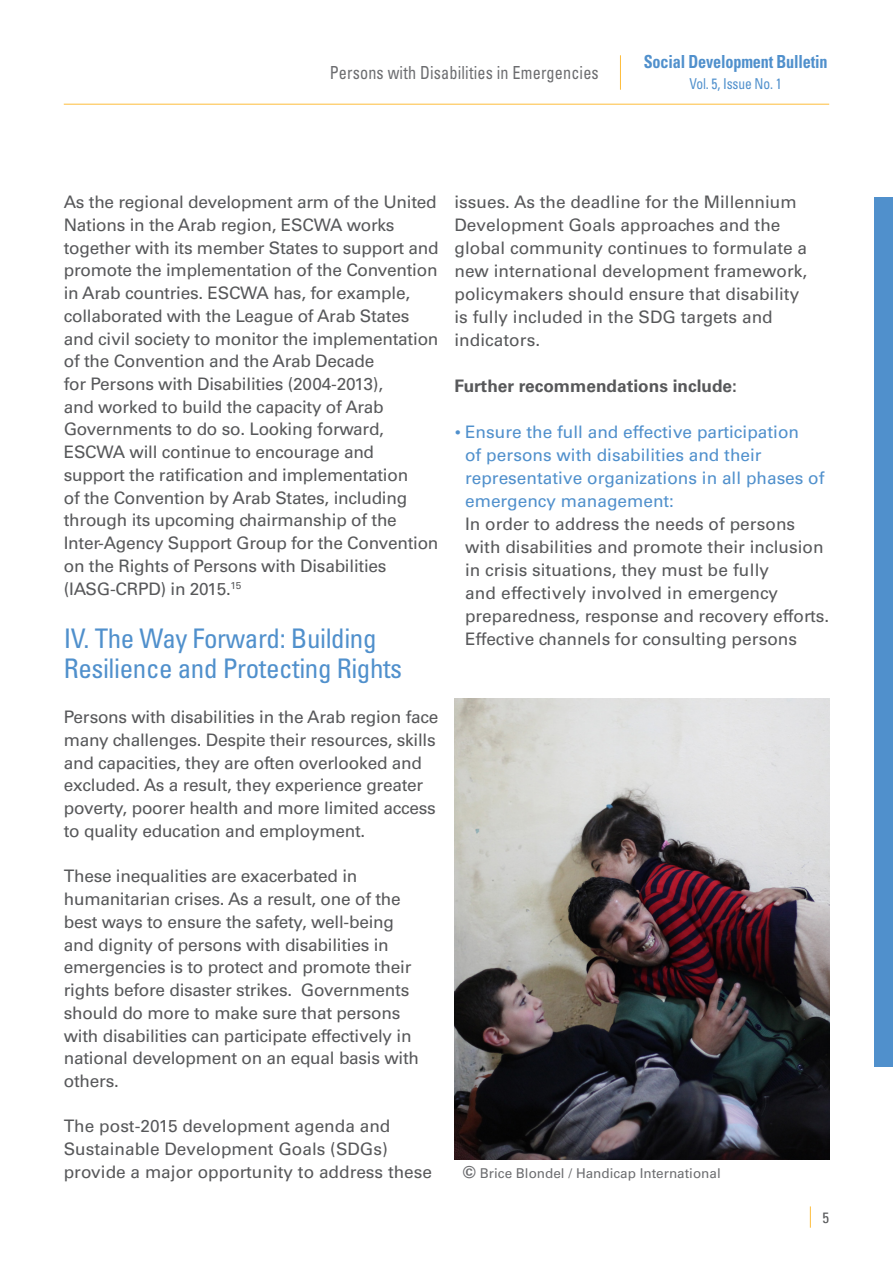
<style>
.page{position:relative;width:893px;height:1263px;background:#fff}
.page>*{position:absolute;margin:0;border:0;box-sizing:border-box;transform-origin:0 0}
.t1{font:condensed 27px/30.3px "Univers LT Std";letter-spacing:-.015em;color:#5090cc}
.t2{font:condensed 18px "Univers LT Std";letter-spacing:.01em;color:#6c6d70;scale:.9 1}
.t3{font:700 condensed 18px "Univers LT Std";letter-spacing:-.01em;color:#5090cc;scale:.9 1}
.t4{font:17.25px/22.8px "Univers LT Std";letter-spacing:-.015em;color:#57585a}
.t5{font:700 17.25px "Univers LT Std";color:#57585a}
.t6{font:condensed 15px "Univers LT Std";letter-spacing:-.01em;color:#5090cc;scale:.9 1}
.t7{font:condensed 15px "Univers LT Std";color:#57585a}
.t8{font:13.5px "Univers LT Std";color:#6c6d70}
.s1{color:#5090cc}
.s2{font-weight:700;font-size:16.5px}
</style>
<div class="page">
<svg style="left:810px;top:1206px;width:1px;height:22px"></svg>
<hr style="left:620px;top:55px;width:1px;height:35px;background:#febd3b">
<hr style="left:64px;top:104px;width:765px;height:1px;background:#febd3b">
<div style="left:874px;top:197px;width:19px;height:869px;background:#5090cc"></div>
<img style="left:454px;top:698px;width:375px;height:462px">
<p class="t2" style="left:330px;top:61px;width:300px">Persons with Disabilities in Emergencies</p>
<p class="t3" style="left:644px;top:51px;width:206px">Social Development Bulletin</p>
<p class="t6" style="left:689px;top:74px;width:104px">Vol. 5, Issue No. 1</p>
<p class="t4" style="left:64px;top:191px;width:376px">As the regional development arm of the United Nations in the Arab region, ESCWA works together with its member States to support and promote the implementation of the Convention in Arab countries. ESCWA has, for example, collaborated with the League of Arab States and civil society to monitor the implementation of the Convention and the Arab Decade<br>for Persons with Disabilities (2004-2013),<br>and worked to build the capacity of Arab Governments to do so. Looking forward, ESCWA will continue to encourage and support the ratification and implementation<br>of the Convention by Arab States, including through its upcoming chairmanship of the Inter-Agency Support Group for the Convention on the Rights of Persons with Disabilities (IASG-CRPD) in 2015.<sup>15</sup></p>
<p class="t1" style="left:64px;top:622px;width:340px">IV. The Way Forward: Building<br>Resilience and Protecting Rights</p>
<p class="t4" style="left:64px;top:706px;width:376px">Persons with disabilities in the Arab region face many challenges. Despite their resources, skills and capacities, they are often overlooked and excluded. As a result, they experience greater poverty, poorer health and more limited access to quality education and employment.</p>
<p class="t4" style="left:64px;top:865px;width:357px">These inequalities are exacerbated in humanitarian crises. As a result, one of the best ways to ensure the safety, well-being and dignity of persons with disabilities in emergencies is to protect and promote their rights before disaster strikes. Governments should do more to make sure that persons with disabilities can participate effectively in national development on an equal basis with others.</p>
<p class="t4" style="left:64px;top:1115px;width:370px">The post-2015 development agenda and<br>Sustainable Development Goals (SDGs) provide a major opportunity to address these</p>
<p class="t4" style="left:454px;top:191px;width:354px">issues. As the deadline for the Millennium Development Goals approaches and the global community continues to formulate a new international development framework, policymakers should ensure that disability is fully included in the SDG targets and indicators.</p>
<p class="t5" style="left:454px;top:376px;width:284px">Further recommendations include:</p>
<p class="t4" style="left:465px;top:421px;width:366px;text-indent:-11px"><span class="s1">• Ensure the full and effective participation<br>of persons with disabilities and their representative organizations in all phases of emergency management:<br></span>In order to address the needs of persons with disabilities and promote their inclusion in crisis situations, they must be fully<br>and effectively involved in emergency preparedness, response and recovery efforts.<br>Effective channels for consulting persons</p>
<p class="t8" style="left:463px;top:1165px;width:259px"><span class="s2">©</span> Brice Blondel / Handicap International</p>
<p class="t7" style="left:822px;top:1208px;width:8px">5</p>
</div>
